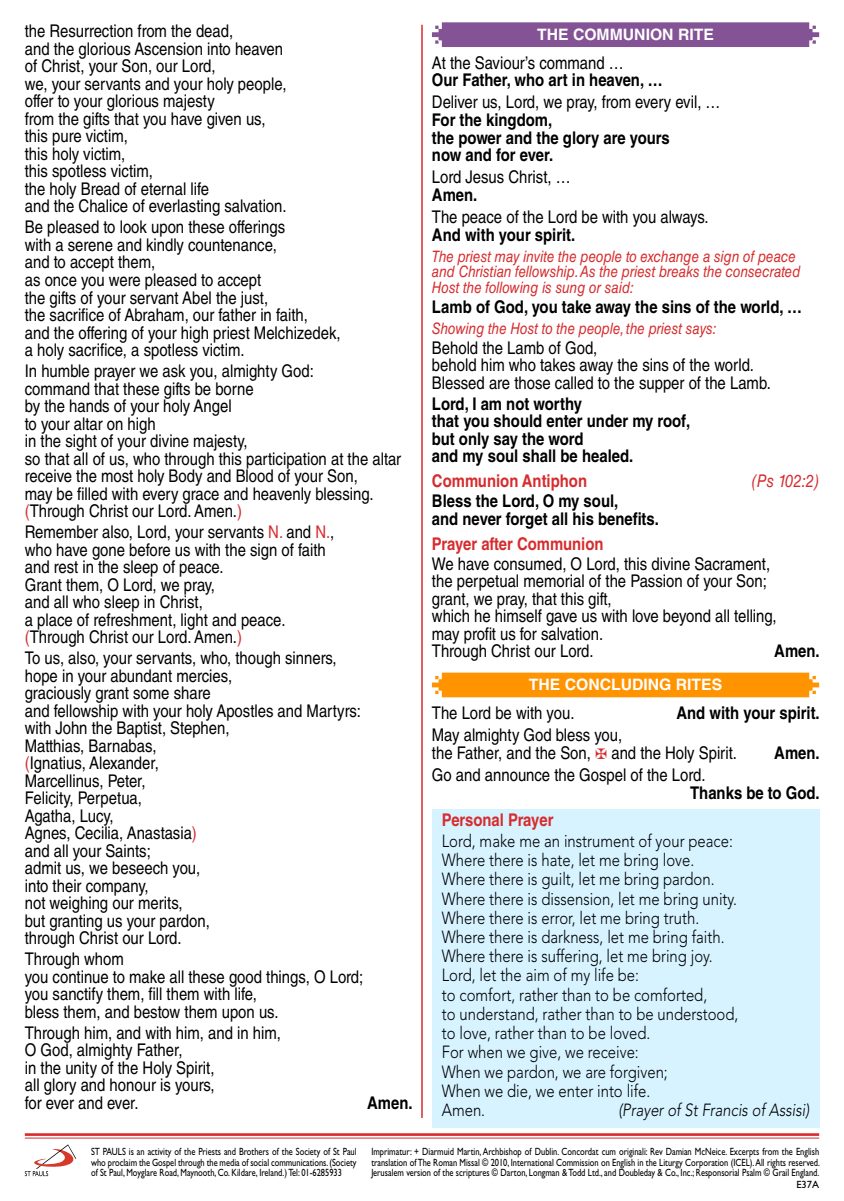
<style>
.page{position:relative;width:844px;height:1201px;background:#fff}
.page>*{position:absolute;margin:0;border:0;box-sizing:border-box;transform-origin:0 0}
.t1{font:17.5px/17.5px "Helvetica LT Std";color:#000;scale:.85 1}
.t2{font:300 17.5px/19.2px "Avenir LT Std";color:#000;scale:.85 1}
.t3{font:700 17.5px/17.5px "Helvetica LT Std";color:#000;scale:.85 1}
.t4{font:700 17.5px "Helvetica LT Std";color:#d72c2e;scale:.85 1}
.t5{font:italic 300 17.5px "Avenir LT Std";color:#000;scale:.85 1}
.t6{font:italic 17.5px "Helvetica LT Std";color:#d72c2e;scale:.85 1}
.t7{font:italic 15.75px/15.8px "Helvetica LT Std";color:#d72c2e;scale:.85 1}
.t8{font:700 15.75px "Helvetica LT Std";color:#fff}
.t9{font:10.5px/10.8px "Gill Sans Std";color:#000;text-align:justify;scale:.8 1}
.s1{color:#d72c2e}
</style>
<div class="page">
<hr style="left:25px;top:1133px;width:794px;height:2px;background:#d72c2e">
<hr style="left:25px;top:1137px;width:794px;height:1px;background:#d72c2e">
<svg style="left:25px;top:1144px;width:52px;height:32px"></svg>
<svg style="left:432px;top:22px;width:387px;height:25px;background:#895a9a"></svg>
<svg style="left:432px;top:672px;width:387px;height:25px;background:#ff980e"></svg>
<div style="left:432px;top:809px;width:387px;height:49px;background:#d6f3ff"></div>
<div style="left:432px;top:847px;width:387px;height:50px;background:#d6f3ff"></div>
<div style="left:432px;top:885px;width:387px;height:50px;background:#d6f3ff"></div>
<div style="left:432px;top:924px;width:387px;height:50px;background:#d6f3ff"></div>
<div style="left:432px;top:962px;width:387px;height:50px;background:#d6f3ff"></div>
<div style="left:432px;top:1001px;width:387px;height:49px;background:#d6f3ff"></div>
<div style="left:432px;top:1039px;width:387px;height:50px;background:#d6f3ff"></div>
<div style="left:432px;top:1078px;width:387px;height:49px;background:#d6f3ff"></div>
<hr style="left:421px;top:25px;width:1px;height:1092px;background:#d72c2e">
<p class="t1" style="left:25px;top:22px;width:309px">the Resurrection from the dead,<br>and the glorious Ascension into heaven of Christ, your Son, our Lord,<br>we, your servants and your holy people, offer to your glorious majesty<br>from the gifts that you have given us, this pure victim,<br>this holy victim,<br>this spotless victim,<br>the holy Bread of eternal life<br>and the Chalice of everlasting salvation.</p>
<p class="t1" style="left:25px;top:218px;width:373px">Be pleased to look upon these offerings<br>with a serene and kindly countenance,<br>and to accept them,<br>as once you were pleased to accept<br>the gifts of your servant Abel the just,<br>the sacrifice of Abraham, our father in faith,<br>and the offering of your high priest Melchizedek, a holy sacrifice, a spotless victim.</p>
<p class="t1" style="left:25px;top:362px;width:444px">In humble prayer we ask you, almighty God:<br>command that these gifts be borne<br>by the hands of your holy Angel<br>to your altar on high<br>in the sight of your divine majesty,<br>so that all of us, who through this participation at the altar receive the most holy Body and Blood of your Son,<br>may be filled with every grace and heavenly blessing. <span class="s1">(</span>Through Christ our Lord. Amen.<span class="s1">)</span></p>
<p class="t1" style="left:25px;top:523px;width:365px">Remember also, Lord, your servants <span class="s1">N.</span> and <span class="s1">N.</span>, who have gone before us with the sign of faith and rest in the sleep of peace.<br>Grant them, O Lord, we pray,<br>and all who sleep in Christ,<br>a place of refreshment, light and peace. <span class="s1">(</span>Through Christ our Lord. Amen.<span class="s1">)</span></p>
<p class="t1" style="left:25px;top:649px;width:397px">To us, also, your servants, who, though sinners, hope in your abundant mercies,<br>graciously grant some share<br>and fellowship with your holy Apostles and Martyrs: with John the Baptist, Stephen,<br>Matthias, Barnabas,<br><span class="s1">(</span>Ignatius, Alexander,<br>Marcellinus, Peter,<br>Felicity, Perpetua,<br>Agatha, Lucy,<br>Agnes, Cecilia, Anastasia<span class="s1">)<br></span>and all your Saints;<br>admit us, we beseech you,<br>into their company,<br>not weighing our merits,<br>but granting us your pardon,<br>through Christ our Lord.</p>
<p class="t1" style="left:25px;top:950px;width:399px">Through whom<br>you continue to make all these good things, O Lord; you sanctify them, fill them with life,<br>bless them, and bestow them upon us.</p>
<p class="t1" style="left:25px;top:1023px;width:303px">Through him, and with him, and in him,<br>O God, almighty Father,<br>in the unity of the Holy Spirit,<br>all glory and honour is yours,<br>for ever and ever.</p>
<p class="t3" style="left:367px;top:1093px;width:55px">Amen.</p>
<p class="t8" style="left:537px;top:24px;width:178px">THE COMMUNION RITE</p>
<p class="t1" style="left:432px;top:54px;width:227px">At the Saviour’s command …</p>
<p class="t3" style="left:432px;top:71px;width:273px">Our Father, who art in heaven, …</p>
<p class="t1" style="left:432px;top:94px;width:341px">Deliver us, Lord, we pray, from every evil, …</p>
<p class="t3" style="left:432px;top:111px;width:281px">For the kingdom,<br>the power and the glory are yours now and for ever.</p>
<p class="t1" style="left:432px;top:168px;width:165px">Lord Jesus Christ, …</p>
<p class="t3" style="left:432px;top:186px;width:55px">Amen.</p>
<p class="t1" style="left:432px;top:208px;width:327px">The peace of the Lord be with you always.</p>
<p class="t3" style="left:432px;top:226px;width:170px">And with your spirit.</p>
<p class="t7" style="left:432px;top:248px;width:435px">The priest may invite the people to exchange a sign of peace and Christian fellowship. As the priest breaks the consecrated<br>Host the following is sung or said:</p>
<p class="t3" style="left:432px;top:298px;width:437px">Lamb of God, you take away the sins of the world, …</p>
<p class="t7" style="left:432px;top:320px;width:336px">Showing the Host to the people, the priest says:</p>
<p class="t1" style="left:432px;top:339px;width:400px">Behold the Lamb of God,<br>behold him who takes away the sins of the world.<br>Blessed are those called to the supper of the Lamb.</p>
<p class="t3" style="left:432px;top:395px;width:305px">Lord, I am not worthy<br>that you should enter under my roof, but only say the word<br>and my soul shall be healed.</p>
<p class="t4" style="left:432px;top:470px;width:184px">Communion Antiphon</p>
<p class="t6" style="left:751px;top:471px;width:80px">(Ps 102:2)</p>
<p class="t3" style="left:432px;top:492px;width:268px">Bless the Lord, O my soul,<br>and never forget all his benefits.</p>
<p class="t4" style="left:432px;top:533px;width:203px">Prayer after Communion</p>
<p class="t1" style="left:432px;top:555px;width:407px">We have consumed, O Lord, this divine Sacrament, the perpetual memorial of the Passion of your Son; grant, we pray, that this gift,<br>which he himself gave us with love beyond all telling, may profit us for salvation.<br>Through Christ our Lord.</p>
<p class="t3" style="left:774px;top:642px;width:55px">Amen.</p>
<p class="t8" style="left:528px;top:674px;width:195px">THE CONCLUDING RITES</p>
<p class="t1" style="left:432px;top:704px;width:169px">The Lord be with you.</p>
<p class="t3" style="left:676px;top:703px;width:170px">And with your spirit.</p>
<p class="t1" style="left:432px;top:726px;width:360px">May almighty God bless you,<br>the Father, and the Son, <span class="s1">✠</span> and the Holy Spirit.</p>
<p class="t3" style="left:774px;top:743px;width:55px">Amen.</p>
<p class="t1" style="left:432px;top:766px;width:323px">Go and announce the Gospel of the Lord.</p>
<p class="t3" style="left:690px;top:783px;width:154px">Thanks be to God.</p>
<p class="t4" style="left:441px;top:809px;width:133px">Personal Prayer</p>
<p class="t2" style="left:441px;top:831px;width:350px">Lord, make me an instrument of your peace:<br>Where there is hate, let me bring love.<br>Where there is guilt, let me bring pardon.<br>Where there is dissension, let me bring unity.<br>Where there is error, let me bring truth.<br>Where there is darkness, let me bring faith.<br>Where there is suffering, let me bring joy.<br>Lord, let the aim of my life be:<br>to comfort, rather than to be comforted,<br>to understand, rather than to be understood, to love, rather than to be loved.<br>For when we give, we receive:<br>When we pardon, we are forgiven;<br>When we die, we enter into life.<br>Amen.</p>
<p class="t5" style="left:618px;top:1099px;width:226px">(Prayer of St Francis of Assisi)</p>
<p class="t9" style="left:91px;top:1146px;width:333px">ST PAULS is an activity of the Priests and Brothers of the Society of St Paul who proclaim the Gospel through the media of social communications. (Society of St Paul, Moyglare Road, Maynooth, Co. Kildare, Ireland.) Tel: 01-6285933</p>
<p class="t9" style="left:371px;top:1146px;width:562px;text-align:right">Imprimatur: + Diarmuid Martin, Archbishop of Dublin. Concordat cum originali: Rev Damian McNeice. Excerpts from the English translation of The Roman Missal © 2010, International Commission on English in the Liturgy Corporation (ICEL). All rights reserved.<br>Jerusalem version of the scriptures © Darton, Longman &amp; Todd Ltd., and Doubleday &amp; Co., Inc.; Responsorial Psalm © Grail England.<br>E37A</p>
</div>
